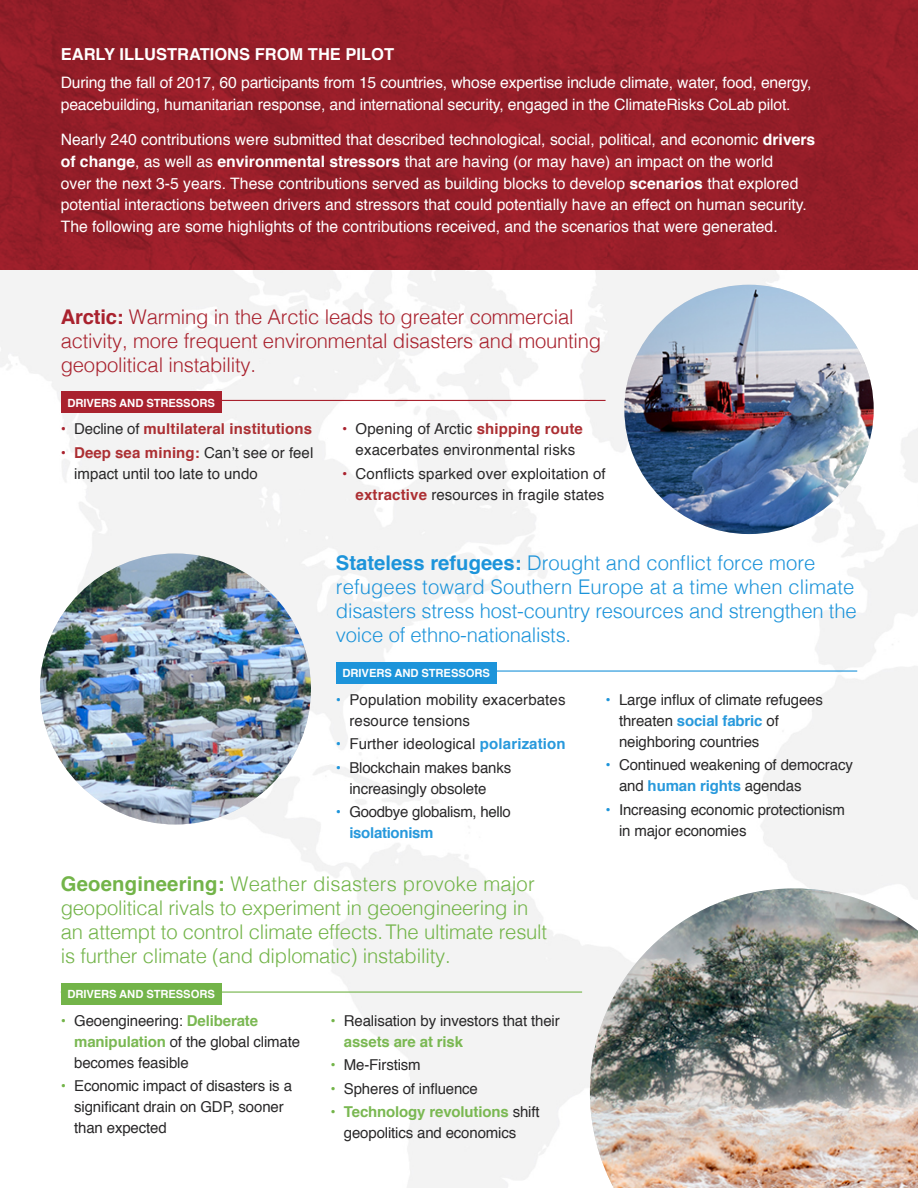
<style>
.page{position:relative;width:918px;height:1188px;background:#fff}
.page>*{position:absolute;margin:0;border:0;box-sizing:border-box;transform-origin:0 0}
.t1{font:300 20.25px/24px "Helvetica";letter-spacing:-.01em;color:#73b449}
.t2{font:300 20.25px/24px "Helvetica";letter-spacing:-.01em;color:#1d94da}
.t3{font:300 20.25px/24px "Helvetica";letter-spacing:-.01em;color:#a9222e}
.t4{font:700 16.5px "Helvetica";color:#fff}
.t5{font:15.75px/21.8px "Helvetica";color:#fff}
.t6{font:15px/21px "Helvetica";letter-spacing:-.01em;color:#292829}
.t7{font:15px/21px "Helvetica";letter-spacing:.01em;color:#292829;text-align:center}
.t8{font:700 15px "Helvetica";letter-spacing:.01em;color:#ac2f33}
.t9{font:700 11.25px "Helvetica";letter-spacing:-.01em;color:#fff}
.s1{font-weight:700}
.s2{color:#a9222e}
.s3{font-weight:400;color:#292829}
.s4{font-weight:700;color:#a9222e}
.s5{font-weight:700;color:#ac2f33}
.s6{color:#1d94da}
.s7{font-weight:700;color:#2899dc}
.s8{color:#73b449}
.s9{font-weight:700;color:#7ab852}
</style>
<div class="page">
<img style="left:0;top:269px;width:918px;height:919px">
<img style="left:0;top:0;width:918px;height:269px">
<hr style="left:80px;top:400px;width:526px;height:1px;background:#a9222e">
<div style="left:61px;top:392px;width:161px;height:21px;background:#a9222e"></div>
<hr style="left:336px;top:670px;width:521px;height:2px;background:#1d94da">
<div style="left:336px;top:662px;width:161px;height:22px;background:#1d94da"></div>
<hr style="left:61px;top:992px;width:521px;height:1px;background:#73b449">
<div style="left:61px;top:983px;width:161px;height:22px;background:#73b449"></div>
<img style="left:40px;top:554px;width:271px;height:270px;border-radius:135px">
<img style="left:624px;top:285px;width:250px;height:249px;border-radius:125px">
<img style="left:590px;top:888px;width:328px;height:300px">
<p class="t4" style="left:61px;top:41px;width:335px">EARLY ILLUSTRATIONS FROM THE PILOT</p>
<p class="t5" style="left:61px;top:72px;width:752px">During the fall of 2017, 60 participants from 15 countries, whose expertise include climate, water, food, energy, peacebuilding, humanitarian response, and international security, engaged in the ClimateRisks CoLab pilot.</p>
<p class="t5" style="left:61px;top:129px;width:756px">Nearly 240 contributions were submitted that described technological, social, political, and economic <span class="s1">drivers of change</span>, as well as <span class="s1">environmental stressors</span> that are having (or may have) an impact on the world<br>over the next 3-5 years. These contributions served as building blocks to develop <span class="s1">scenarios</span> that explored potential interactions between drivers and stressors that could potentially have an effect on human security.<br>The following are some highlights of the contributions received, and the scenarios that were generated.</p>
<p class="t3" style="left:61px;top:303px;width:542px"><span class="s1">Arctic:</span> Warming in the Arctic leads to greater commercial activity, more frequent environmental disasters and mounting geopolitical instability.</p>
<p class="t9" style="left:68px;top:394px;width:149px">DRIVERS AND STRESSORS</p>
<p class="t8" style="left:61px;top:417px;width:253px"><span class="s2">•</span> <span class="s3">Decline of</span> multilateral institutions</p>
<p class="t6" style="left:74px;top:443px;width:241px;text-indent:-13px"><span class="s4">•</span> <span class="s5">Deep sea mining:</span> Can’t see or feel impact until too late to undo</p>
<p class="t7" style="left:342px;top:419px;width:242px"><span class="s4">•</span> Opening of Arctic <span class="s5">shipping route </span>exacerbates environmental risks</p>
<p class="t7" style="left:342px;top:464px;width:265px;text-align:right"><span class="s4">•</span> Conflicts sparked over exploitation of <span class="s5">extractive</span> resources in fragile states</p>
<p class="t2" style="left:336px;top:550px;width:522px"><span class="s1">Stateless refugees:</span> Drought and conflict force more refugees toward Southern Europe at a time when climate disasters stress host-country resources and strengthen the voice of ethno-nationalists.</p>
<p class="t9" style="left:343px;top:664px;width:149px">DRIVERS AND STRESSORS</p>
<p class="t7" style="left:349px;top:690px;width:218px;text-align:left;text-indent:-14px"><span class="s6">•</span> Population mobility exacerbates resource tensions</p>
<p class="t7" style="left:336px;top:734px;width:231px"><span class="s6">•</span> Further ideological <span class="s7">polarization</span></p>
<p class="t6" style="left:349px;top:758px;width:163px;text-indent:-14px"><span class="s6">•</span> Blockchain makes banks increasingly obsolete</p>
<p class="t6" style="left:349px;top:802px;width:163px;text-indent:-14px"><span class="s6">•</span> Goodbye globalism, hello <span class="s7">isolationism</span></p>
<p class="t6" style="left:619px;top:690px;width:205px;text-indent:-14px"><span class="s6">•</span> Large influx of climate refugees threaten <span class="s7">social fabric</span> of neighboring countries</p>
<p class="t6" style="left:619px;top:755px;width:235px;text-indent:-14px"><span class="s6">•</span> Continued weakening of democracy and <span class="s7">human rights</span> agendas</p>
<p class="t6" style="left:619px;top:800px;width:228px;text-indent:-14px"><span class="s6">•</span> Increasing economic protectionism in major economies</p>
<p class="t1" style="left:61px;top:871px;width:488px"><span class="s1">Geoengineering:</span> Weather disasters provoke major geopolitical rivals to experiment in geoengineering in an attempt to control climate effects. The ultimate result is further climate (and diplomatic) instability.</p>
<p class="t9" style="left:68px;top:985px;width:149px">DRIVERS AND STRESSORS</p>
<p class="t6" style="left:74px;top:1011px;width:227px;text-indent:-13px"><span class="s8">•</span> Geoengineering: <span class="s9">Deliberate manipulation</span> of the global climate becomes feasible</p>
<p class="t6" style="left:74px;top:1076px;width:219px;text-indent:-14px"><span class="s8">•</span> Economic impact of disasters is a significant drain on GDP, sooner than expected</p>
<p class="t6" style="left:344px;top:1011px;width:217px;text-indent:-13px"><span class="s8">•</span> Realisation by investors that their <span class="s9">assets are at risk</span></p>
<p class="t6" style="left:330px;top:1055px;width:92px"><span class="s8">•</span> Me-Firstism</p>
<p class="t6" style="left:330px;top:1079px;width:149px"><span class="s8">•</span> Spheres of influence</p>
<p class="t6" style="left:344px;top:1102px;width:197px;text-indent:-13px"><span class="s8">•</span> <span class="s9">Technology revolutions</span> shift geopolitics and economics</p>
</div>
